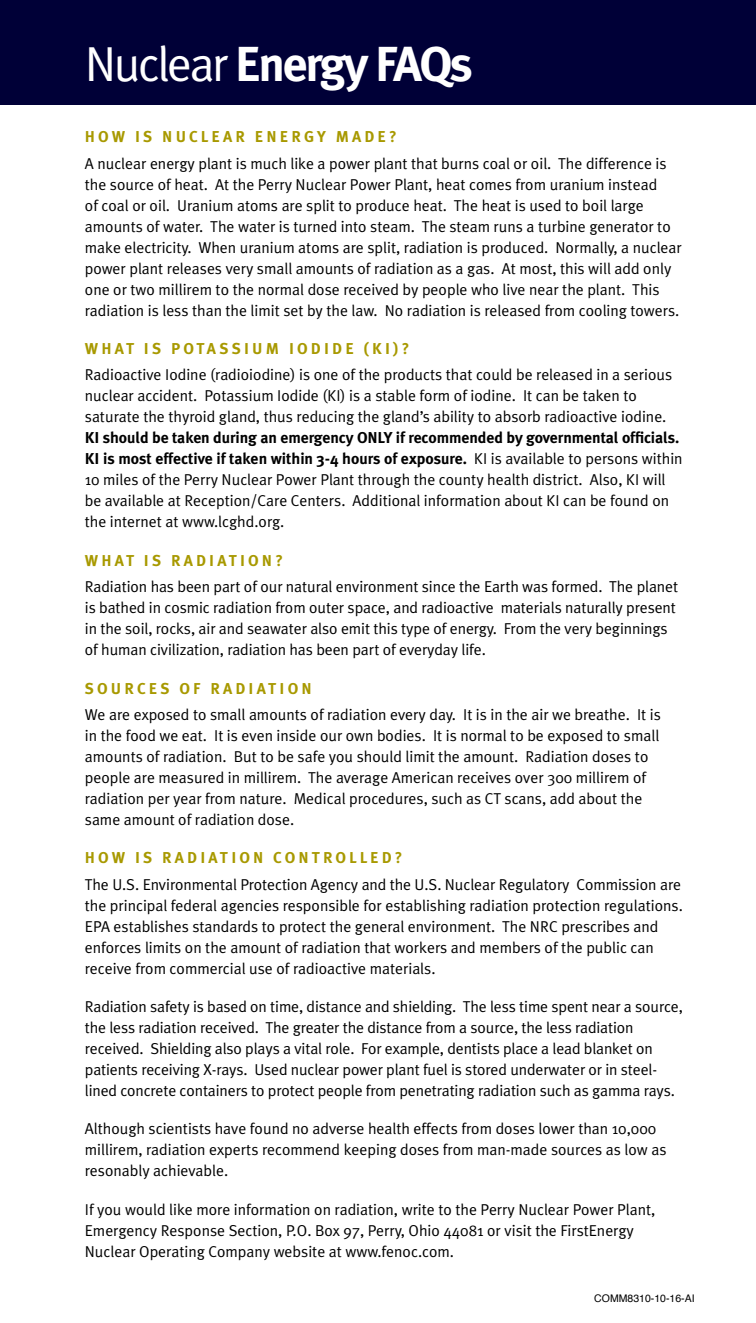
<style>
.page{position:relative;width:756px;height:1323px;background:#fff}
.page>*{position:absolute;margin:0;border:0;box-sizing:border-box;transform-origin:0 0}
.t1{font:700 49.18px "Meta Plus";letter-spacing:-.05em;color:#fff}
.t2{font:15.75px/21px "Meta Plus Normal";color:#000}
.t3{font:700 15.75px/21px "Meta Plus";letter-spacing:-.005em;color:#000}
.t4{font:700 15.75px "Meta Plus";letter-spacing:.2em;color:#a89900}
.t5{font:10.5px "Helvetica";color:#000}
.s1{font-family:"Meta Plus Normal";font-weight:400}
</style>
<div class="page">
<div style="left:0;top:0;width:756px;height:105px;background:#000037"></div>
<h1 class="t1" style="left:85px;top:35px;width:390px"><span class="s1">Nuclear</span> Energy FAQs</h1>
<p class="t4" style="left:85px;top:128px;width:314px">HOW IS NUCLEAR ENERGY MADE?</p>
<p class="t2" style="left:85px;top:153px;width:598px">A nuclear energy plant is much like a power plant that burns coal or oil. The difference is the source of heat. At the Perry Nuclear Power Plant, heat comes from uranium instead<br>of coal or oil. Uranium atoms are split to produce heat. The heat is used to boil large amounts of water. The water is turned into steam. The steam runs a turbine generator to make electricity. When uranium atoms are split, radiation is produced. Normally, a nuclear power plant releases very small amounts of radiation as a gas. At most, this will add only one or two millirem to the normal dose received by people who live near the plant. This radiation is less than the limit set by the law. No radiation is released from cooling towers.</p>
<p class="t4" style="left:85px;top:340px;width:326px">WHAT IS POTASSIUM IODIDE (KI)?</p>
<p class="t2" style="left:85px;top:364px;width:589px">Radioactive Iodine (radioiodine) is one of the products that could be released in a serious nuclear accident. Potassium Iodide (KI) is a stable form of iodine. It can be taken to saturate the thyroid gland, thus reducing the gland’s ability to absorb radioactive iodine.</p>
<p class="t3" style="left:85px;top:427px;width:599px">KI should be taken during an emergency ONLY if recommended by governmental officials.<br>KI is most effective if taken within 3-4 hours of exposure. <span class="s1">KI is available to persons within</span></p>
<p class="t2" style="left:85px;top:469px;width:586px">10 miles of the Perry Nuclear Power Plant through the county health district. Also, KI will be available at Reception/Care Centers. Additional information about KI can be found on the internet at www.lcghd.org.</p>
<p class="t4" style="left:85px;top:551px;width:200px">WHAT IS RADIATION?</p>
<p class="t2" style="left:85px;top:576px;width:595px">Radiation has been part of our natural environment since the Earth was formed. The planet is bathed in cosmic radiation from outer space, and radioactive materials naturally present in the soil, rocks, air and seawater also emit this type of energy. From the very beginnings of human civilization, radiation has been part of everyday life.</p>
<p class="t4" style="left:85px;top:679px;width:228px">SOURCES OF RADIATION</p>
<p class="t2" style="left:85px;top:704px;width:578px">We are exposed to small amounts of radiation every day. It is in the air we breathe. It is in the food we eat. It is even inside our own bodies. It is normal to be exposed to small amounts of radiation. But to be safe you should limit the amount. Radiation doses to people are measured in millirem. The average American receives over 300 millirem of radiation per year from nature. Medical procedures, such as CT scans, add about the same amount of radiation dose.</p>
<p class="t4" style="left:85px;top:849px;width:319px">HOW IS RADIATION CONTROLLED?</p>
<p class="t2" style="left:85px;top:873px;width:600px">The U.S. Environmental Protection Agency and the U.S. Nuclear Regulatory Commission are the principal federal agencies responsible for establishing radiation protection regulations.<br>EPA establishes standards to protect the general environment. The NRC prescribes and enforces limits on the amount of radiation that workers and members of the public can receive from commercial use of radioactive materials.</p>
<p class="t2" style="left:85px;top:996px;width:600px">Radiation safety is based on time, distance and shielding. The less time spent near a source, the less radiation received. The greater the distance from a source, the less radiation received. Shielding also plays a vital role. For example, dentists place a lead blanket on patients receiving X-rays. Used nuclear power plant fuel is stored underwater or in steel&shy;lined concrete containers to protect people from penetrating radiation such as gamma rays.</p>
<p class="t2" style="left:85px;top:1118px;width:583px">Although scientists have found no adverse health effects from doses lower than 10,000 millirem, radiation experts recommend keeping doses from man-made sources as low as resonably achievable.</p>
<p class="t2" style="left:85px;top:1199px;width:572px">If you would like more information on radiation, write to the Perry Nuclear Power Plant,<br>Emergency Response Section, P.O. Box 97, Perry, Ohio 44081 or visit the FirstEnergy<br>Nuclear Operating Company website at www.fenoc.com.</p>
<p class="t5" style="left:594px;top:1290px;width:102px">COMM8310-10-16-AI</p>
</div>
